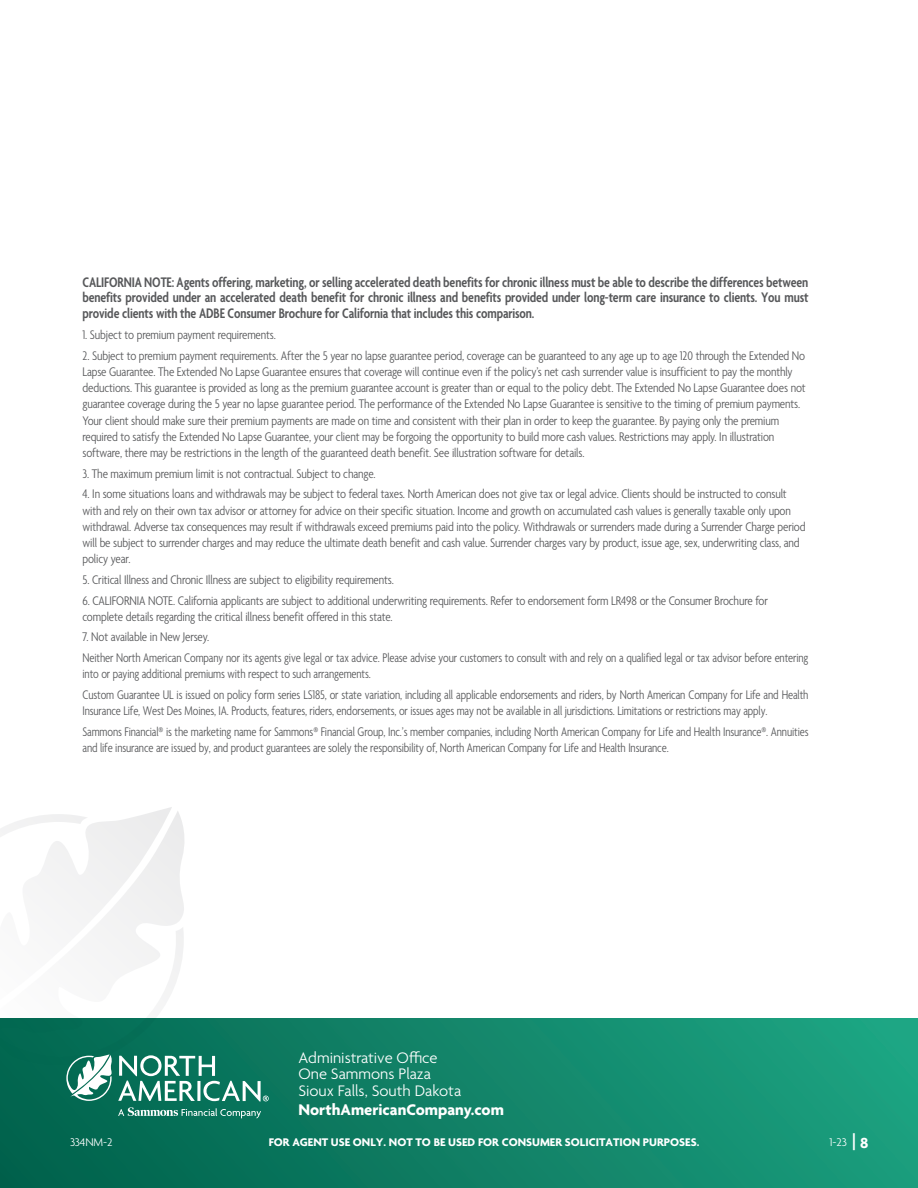
<style>
.page{position:relative;width:918px;height:1188px;background:#fff}
.page>*{position:absolute;margin:0;border:0;box-sizing:border-box;transform-origin:0 0}
.t1{font:700 16.65px "Agenda";color:#fff}
.t2{font:300 16.5px/16.5px "Agenda";color:#fff}
.Footnotes_-Black{font:600 condensed 15px/15.6px "Agenda";letter-spacing:-.01em;color:#57585a;text-align:justify;scale:.95 1}
.Footnotes_-Gray{font:300 condensed 13.5px/16.2px "Agenda";letter-spacing:-.01em;color:#57585a}
.Footnotes_-Black-2{font:300 condensed 13.5px/16.2px "Agenda";letter-spacing:-.01em;color:#57585a;scale:.95 1}
.t3{font:700 12px "Agenda";color:#fff}
.t4{font:300 12px "Agenda";letter-spacing:-.01em;color:#fff}
.s1{font-weight:600;font-size:18px}
.s2{font-weight:700;font-size:15.75px}
</style>
<div class="page">
<div style="left:0;top:1018px;width:918px;height:170px;background:linear-gradient(to right,#01624c,#1ea281)"></div>
<div style="left:0;top:1041px;width:184px;height:24px;background:#046b53"></div>
<svg style="left:0;top:807px;width:186px;height:234px"></svg>
<svg style="left:66px;top:1054px;width:203px;height:64px"></svg>
<p class="Footnotes_-Black" style="left:82px;top:275px;width:766px">CALIFORNIA NOTE: Agents offering, marketing, or selling accelerated death benefits for chronic illness must be able to describe the differences between benefits provided under an accelerated death benefit for chronic illness and benefits provided under long-term care insurance to clients. You must provide clients with the ADBE Consumer Brochure for California that includes this comparison.</p>
<p class="Footnotes_-Gray" style="left:82px;top:327px;width:195px">1. Subject to premium payment requirements.</p>
<p class="Footnotes_-Gray" style="left:82px;top:348px;width:725px">2. Subject to premium payment requirements. After the 5 year no lapse guarantee period, coverage can be guaranteed to any age up to age 120 through the Extended No Lapse Guarantee. The Extended No Lapse Guarantee ensures that coverage will continue even if the policy’s net cash surrender value is insufficient to pay the monthly deductions. This guarantee is provided as long as the premium guarantee account is greater than or equal to the policy debt. The Extended No Lapse Guarantee does not guarantee coverage during the 5 year no lapse guarantee period. The performance of the Extended No Lapse Guarantee is sensitive to the timing of premium payments.<br>Your client should make sure their premium payments are made on time and consistent with their plan in order to keep the guarantee. By paying only the premium required to satisfy the Extended No Lapse Guarantee, your client may be forgoing the opportunity to build more cash values. Restrictions may apply. In illustration software, there may be restrictions in the length of the guaranteed death benefit. See illustration software for details.</p>
<p class="Footnotes_-Gray" style="left:82px;top:466px;width:295px">3. The maximum premium limit is not contractual. Subject to change.</p>
<p class="Footnotes_-Gray" style="left:82px;top:487px;width:725px">4. In some situations loans and withdrawals may be subject to federal taxes. North American does not give tax or legal advice. Clients should be instructed to consult with and rely on their own tax advisor or attorney for advice on their specific situation. Income and growth on accumulated cash values is generally taxable only upon withdrawal. Adverse tax consequences may result if withdrawals exceed premiums paid into the policy. Withdrawals or surrenders made during a Surrender Charge period will be subject to surrender charges and may reduce the ultimate death benefit and cash value. Surrender charges vary by product, issue age, sex, underwriting class, and policy year.</p>
<p class="Footnotes_-Gray" style="left:82px;top:572px;width:313px">5. Critical Illness and Chronic Illness are subject to eligibility requirements.</p>
<p class="Footnotes_-Gray" style="left:82px;top:593px;width:687px">6. CALIFORNIA NOTE. California applicants are subject to additional underwriting requirements. Refer to endorsement form LR498 or the Consumer Brochure for complete details regarding the critical illness benefit offered in this state.</p>
<p class="Footnotes_-Gray" style="left:82px;top:630px;width:128px">7. Not available in New Jersey.</p>
<p class="Footnotes_-Black-2" style="left:82px;top:651px;width:766px">Neither North American Company nor its agents give legal or tax advice. Please advise your customers to consult with and rely on a qualified legal or tax advisor before entering into or paying additional premiums with respect to such arrangements.</p>
<p class="Footnotes_-Black-2" style="left:82px;top:687px;width:766px">Custom Guarantee UL is issued on policy form series LS185, or state variation, including all applicable endorsements and riders, by North American Company for Life and Health<br>Insurance Life, West Des Moines, IA. Products, features, riders, endorsements, or issues ages may not be available in all jurisdictions. Limitations or restrictions may apply.</p>
<p class="Footnotes_-Black-2" style="left:82px;top:724px;width:766px">Sammons Financial® is the marketing name for Sammons® Financial Group, Inc.’s member companies, including North American Company for Life and Health Insurance®. Annuities and life insurance are issued by, and product guarantees are solely the responsibility of, North American Company for Life and Health Insurance.</p>
<p class="t2" style="left:298px;top:1050px;width:164px">Administrative Office<br>One Sammons Plaza<br>Sioux Falls, South Dakota</p>
<p class="t1" style="left:298px;top:1101px;width:207px">NorthAmericanCompany.com</p>
<p class="t4" style="left:70px;top:1136px;width:44px">334NM-2</p>
<p class="t3" style="left:269px;top:1136px;width:432px">FOR AGENT USE ONLY. NOT TO BE USED FOR CONSUMER SOLICITATION PURPOSES.</p>
<p class="t4" style="left:830px;top:1136px;width:40px">1-23 <span class="s1">|</span> <span class="s2">8</span></p>
</div>
